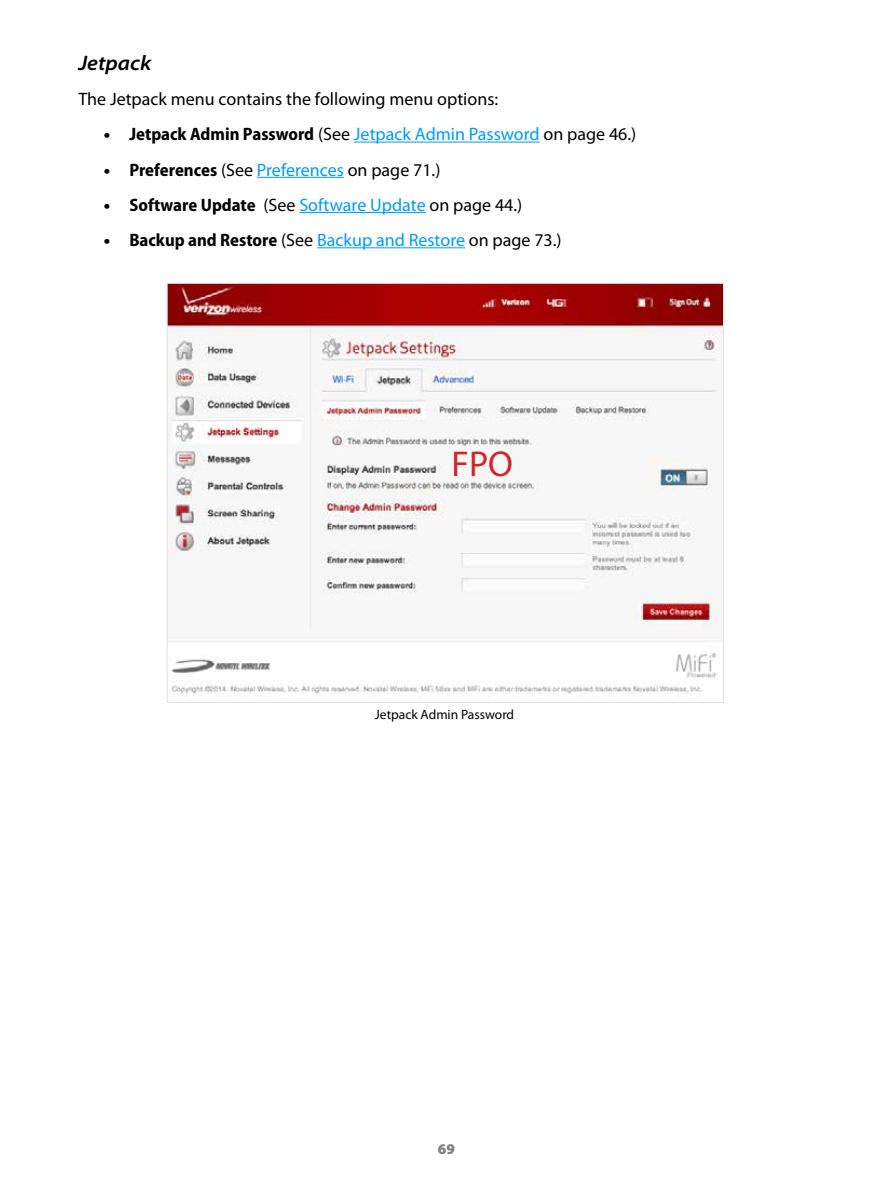
<style>
.page{position:relative;width:893px;height:1188px;background:#fff}
.page>*{position:absolute;margin:0;border:0;box-sizing:border-box;transform-origin:0 0}
.t1{font:36px "Myriad Pro";color:#d2232a}
.t2{font:italic 600 semi-expanded 21px "Myriad Pro";color:#000}
.t3{font:700 semi-condensed 18px "Myriad Pro";color:#000}
.t4{font:18px "Myriad Pro";color:#000}
.t5{font:900 15px "Myriad Pro";color:#808080}
.t6{font:13.5px "Myriad Pro";color:#000}
.s1{font-weight:400;font-stretch:normal}
.s2{font-weight:400;font-stretch:normal;color:#09f}
.s3{font-weight:700;font-stretch:semi-condensed}
.s4{color:#09f}
</style>
<div class="page">
<hr style="left:354px;top:142px;width:186px;height:1px;background:#09f">
<hr style="left:257px;top:177px;width:87px;height:1px;background:#09f">
<hr style="left:299px;top:212px;width:127px;height:1px;background:#09f">
<hr style="left:317px;top:247px;width:148px;height:1px;background:#09f">
<img style="left:169px;top:285px;width:553px;height:412px">
<p class="t2" style="left:78px;top:51px;width:75px">Jetpack</p>
<p class="t4" style="left:78px;top:88px;width:421px">The Jetpack menu contains the following menu options:</p>
<p class="t3" style="left:104px;top:124px;width:534px">• Jetpack Admin Password <span class="s1">(See</span> <span class="s2">Jetpack Admin Password</span> <span class="s1">on page 46.)</span></p>
<p class="t4" style="left:104px;top:158px;width:338px">• <span class="s3">Preferences</span> (See <span class="s4">Preferences</span> on page 71.)</p>
<p class="t3" style="left:104px;top:195px;width:420px">• Software Update <span class="s1">(See</span> <span class="s2">Software Update</span> <span class="s1">on page 44.)</span></p>
<p class="t3" style="left:104px;top:230px;width:459px">• Backup and Restore <span class="s1">(See</span> <span class="s2">Backup and Restore</span> <span class="s1">on page 73.)</span></p>
<h1 class="t1" style="left:452px;top:441px;width:63px">FPO</h1>
<p class="t6" style="left:375px;top:706px;width:141px">Jetpack Admin Password</p>
<p class="t5" style="left:438px;top:1140px;width:19px">69</p>
</div>
